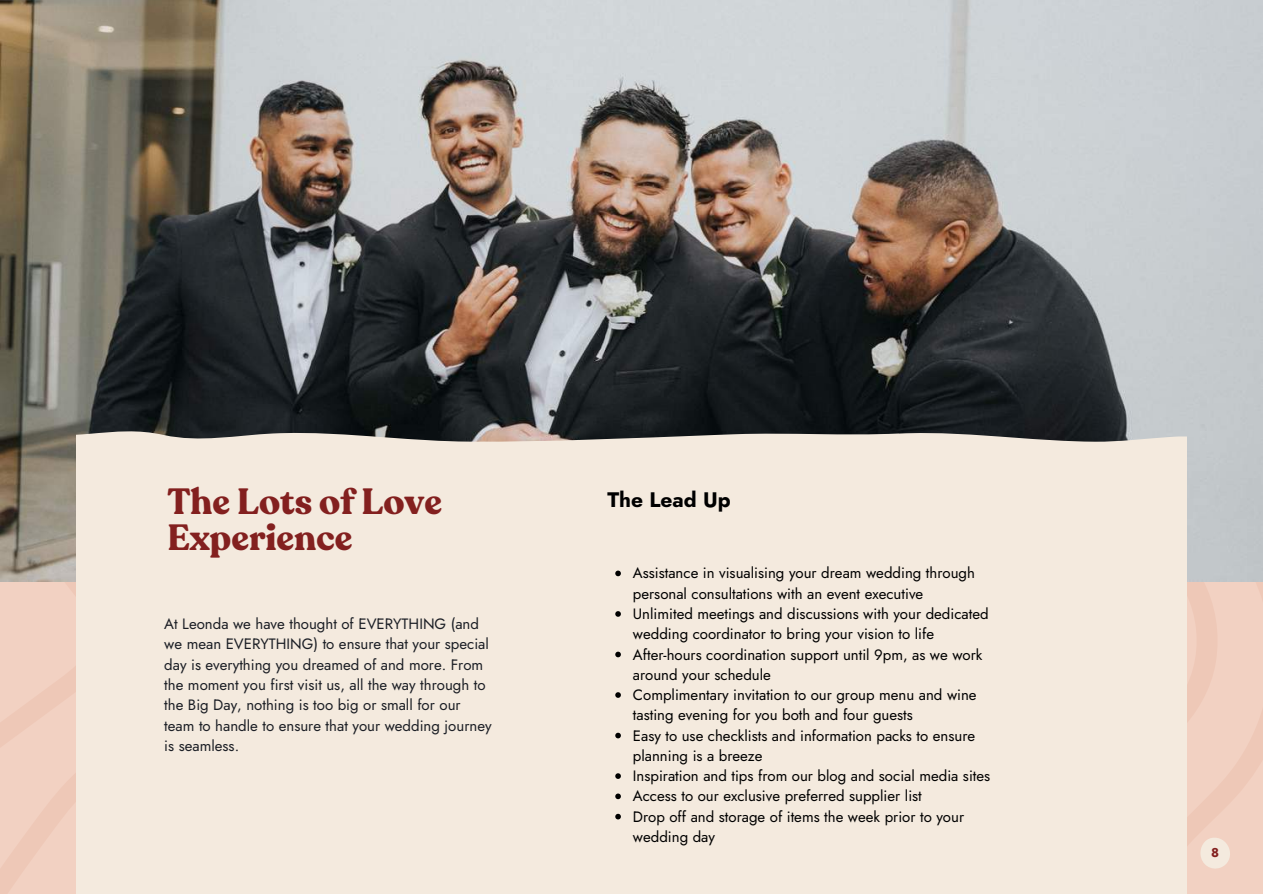
<style>
.page{position:relative;width:1263px;height:894px;background:#fff}
.page>*{position:absolute;margin:0;border:0;box-sizing:border-box;transform-origin:0 0}
.t1{font:700 36px/36px "Recoleta";color:#83201f}
.t2{font:700 21px "Jost";color:#000}
.t3{font:15px/20.2px "Jost";color:#000}
.t4{font:15px/20.2px "Jost";color:#1b1e25}
.t5{font:700 12.75px "Jost";color:#83201f}
</style>
<div class="page">
<svg style="left:1186px;top:581px;width:77px;height:312px;background:#f0cfbf"></svg>
<svg style="left:0;top:803px;width:77px;height:90px;background:#f0cebf"></svg>
<svg style="left:0;top:581px;width:77px;height:222px;background:#f1cfc0"></svg>
<img style="left:0;top:0;width:1263px;height:581px">
<svg style="left:1200px;top:837px;width:31px;height:31px"></svg>
<div style="left:77px;top:429px;width:1109px;height:464px;background:#f4eade"></div>
<svg style="left:615px;top:570px;width:6px;height:6px"></svg>
<svg style="left:615px;top:611px;width:6px;height:5px"></svg>
<svg style="left:615px;top:651px;width:6px;height:6px"></svg>
<svg style="left:615px;top:692px;width:6px;height:5px"></svg>
<svg style="left:615px;top:732px;width:6px;height:6px"></svg>
<svg style="left:615px;top:773px;width:6px;height:5px"></svg>
<svg style="left:615px;top:793px;width:6px;height:6px"></svg>
<svg style="left:615px;top:813px;width:6px;height:6px"></svg>
<h1 class="t1" style="left:167px;top:484px;width:276px">The Lots of Love<br>Experience</h1>
<p class="t4" style="left:164px;top:613px;width:329px">At Leonda we have thought of EVERYTHING (and we mean EVERYTHING) to ensure that your special day is everything you dreamed of and more. From the moment you first visit us, all the way through to the Big Day, nothing is too big or small for our team to handle to ensure that your wedding journey is seamless.</p>
<h2 class="t2" style="left:607px;top:484px;width:125px">The Lead Up</h2>
<p class="t3" style="left:633px;top:563px;width:359px">Assistance in visualising your dream wedding through personal consultations with an event executive<br>Unlimited meetings and discussions with your dedicated wedding coordinator to bring your vision to life After-hours coordination support until 9pm, as we work around your schedule<br>Complimentary invitation to our group menu and wine tasting evening for you both and four guests<br>Easy to use checklists and information packs to ensure planning is a breeze<br>Inspiration and tips from our blog and social media sites Access to our exclusive preferred supplier list<br>Drop off and storage of items the week prior to your wedding day</p>
<p class="t5" style="left:1211px;top:843px;width:9px">8</p>
</div>
